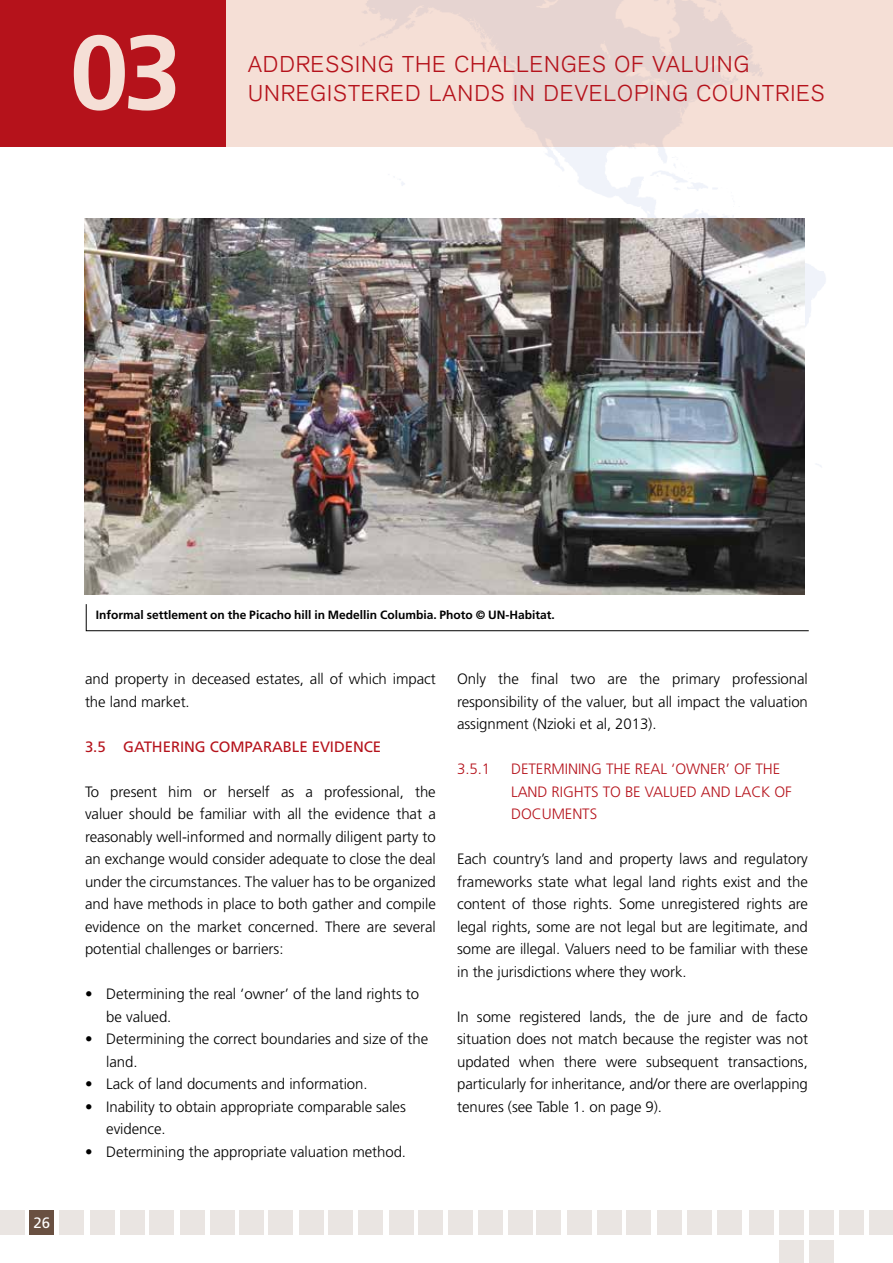
<style>
.page{position:relative;width:893px;height:1263px;background:#fff}
.page>*{position:absolute;margin:0;border:0;box-sizing:border-box;transform-origin:0 0}
.t1{font:700 105px "Frutiger";color:#f5dfd6}
.t2{font:300 22.5px "Akzidenz Grotesk";letter-spacing:.05em;color:#b5121b}
.t3{font:300 15px/22.5px "Frutiger";letter-spacing:-.005em;color:#000}
.t4{font:300 15px/22.5px "Frutiger";letter-spacing:-.005em;color:#b5121b}
.t5{font:15px "Frutiger";letter-spacing:-.005em;color:#b5121b}
.t6{font:15px "Frutiger";color:#fff}
.t7{font:700 12px "Frutiger";color:#000}
</style>
<div class="page">
<div style="left:0;top:1210px;width:25px;height:25px;background:#eae5e2"></div>
<div style="left:180px;top:1210px;width:25px;height:25px;background:#eae5e2"></div>
<div style="left:389px;top:1210px;width:24px;height:25px;background:#eae5e2"></div>
<div style="left:657px;top:1210px;width:25px;height:25px;background:#eae5e2"></div>
<div style="left:210px;top:1210px;width:25px;height:25px;background:#eae5e2"></div>
<div style="left:478px;top:1210px;width:25px;height:25px;background:#eae5e2"></div>
<div style="left:418px;top:1210px;width:25px;height:25px;background:#eae5e2"></div>
<div style="left:687px;top:1210px;width:25px;height:25px;background:#eae5e2"></div>
<div style="left:59px;top:1210px;width:25px;height:25px;background:#eae5e2"></div>
<div style="left:268px;top:1210px;width:25px;height:25px;background:#eae5e2"></div>
<div style="left:536px;top:1210px;width:25px;height:25px;background:#eae5e2"></div>
<div style="left:239px;top:1210px;width:25px;height:25px;background:#eae5e2"></div>
<div style="left:508px;top:1210px;width:25px;height:25px;background:#eae5e2"></div>
<div style="left:448px;top:1210px;width:25px;height:25px;background:#eae5e2"></div>
<div style="left:717px;top:1210px;width:24px;height:25px;background:#eae5e2"></div>
<div style="left:90px;top:1210px;width:25px;height:25px;background:#eae5e2"></div>
<div style="left:299px;top:1210px;width:24px;height:25px;background:#eae5e2"></div>
<div style="left:567px;top:1210px;width:25px;height:25px;background:#eae5e2"></div>
<div style="left:120px;top:1210px;width:24px;height:25px;background:#eae5e2"></div>
<div style="left:328px;top:1210px;width:25px;height:25px;background:#eae5e2"></div>
<div style="left:597px;top:1210px;width:25px;height:25px;background:#eae5e2"></div>
<div style="left:149px;top:1210px;width:25px;height:25px;background:#eae5e2"></div>
<div style="left:358px;top:1210px;width:25px;height:25px;background:#eae5e2"></div>
<div style="left:626px;top:1210px;width:25px;height:25px;background:#eae5e2"></div>
<div style="left:749px;top:1210px;width:25px;height:25px;background:#eae5e2"></div>
<div style="left:779px;top:1210px;width:25px;height:25px;background:#eae5e2"></div>
<div style="left:779px;top:1240px;width:25px;height:23px;background:#eae5e2"></div>
<div style="left:809px;top:1210px;width:24px;height:25px;background:#eae5e2"></div>
<div style="left:809px;top:1240px;width:24px;height:23px;background:#eae5e2"></div>
<div style="left:840px;top:1210px;width:24px;height:25px;background:#eae5e2"></div>
<div style="left:869px;top:1210px;width:24px;height:25px;background:#eae5e2"></div>
<div style="left:30px;top:1210px;width:24px;height:25px;background:#695041"></div>
<div style="left:0;top:0;width:893px;height:147px;background:linear-gradient(to bottom,#efdbd4,#f2ddd5)"></div>
<div style="left:0;top:0;width:225px;height:147px;background:#b5121b"></div>
<img style="left:85px;top:218px;width:720px;height:377px">
<svg style="left:85px;top:604px;width:724px;height:27px"></svg>
<h1 class="t1" style="left:70px;top:11px;width:113px">03</h1>
<h2 class="t2" style="left:248px;top:51px;width:503px">ADDRESSING THE CHALLENGES OF VALUING</h2>
<h2 class="t2" style="left:248px;top:80px;width:578px">UNREGISTERED LANDS IN DEVELOPING COUNTRIES</h2>
<p class="t6" style="left:33px;top:1214px;width:18px">26</p>
<p class="t7" style="left:96px;top:608px;width:460px">Informal settlement on the Picacho hill in Medellin Columbia. Photo © UN-Habitat.</p>
<p class="t3" style="left:85px;top:668px;width:352px">and property in deceased estates, all of which impact the land market.</p>
<p class="t5" style="left:85px;top:737px;width:298px">3.5 GATHERING COMPARABLE EVIDENCE</p>
<p class="t3" style="left:85px;top:780px;width:352px;text-align:justify">To present him or herself as a professional, the valuer should be familiar with all the evidence that a reasonably well-informed and normally diligent party to an exchange would consider adequate to close the deal under the circumstances. The valuer has to be organized and have methods in place to both gather and compile evidence on the market concerned. There are several potential challenges or barriers:</p>
<p class="t3" style="left:106px;top:983px;width:314px;text-indent:-21px">• Determining the real ‘owner’ of the land rights to be valued.</p>
<p class="t3" style="left:106px;top:1028px;width:323px;text-indent:-21px">• Determining the correct boundaries and size of the land.</p>
<p class="t3" style="left:85px;top:1073px;width:284px">• Lack of land documents and information.</p>
<p class="t3" style="left:106px;top:1095px;width:301px;text-indent:-21px">• Inability to obtain appropriate comparable sales evidence.</p>
<p class="t3" style="left:85px;top:1140px;width:323px">• Determining the appropriate valuation method.</p>
<p class="t3" style="left:457px;top:668px;width:352px;text-align:justify">Only the final two are the primary professional responsibility of the valuer, but all impact the valuation assignment (Nzioki et al, 2013).</p>
<p class="t4" style="left:457px;top:758px;width:35px">3.5.1</p>
<p class="t4" style="left:511px;top:758px;width:282px">DETERMINING THE REAL ‘OWNER’ OF THE<br>LAND RIGHTS TO BE VALUED AND LACK OF<br>DOCUMENTS</p>
<p class="t3" style="left:457px;top:848px;width:352px;text-align:justify">Each country’s land and property laws and regulatory frameworks state what legal land rights exist and the content of those rights. Some unregistered rights are legal rights, some are not legal but are legitimate, and some are illegal. Valuers need to be familiar with these in the jurisdictions where they work.</p>
<p class="t3" style="left:457px;top:1005px;width:352px;text-align:justify">In some registered lands, the de jure and de facto situation does not match because the register was not updated when there were subsequent transactions, particularly for inheritance, and/or there are overlapping tenures (see Table 1. on page 9).</p>
</div>
